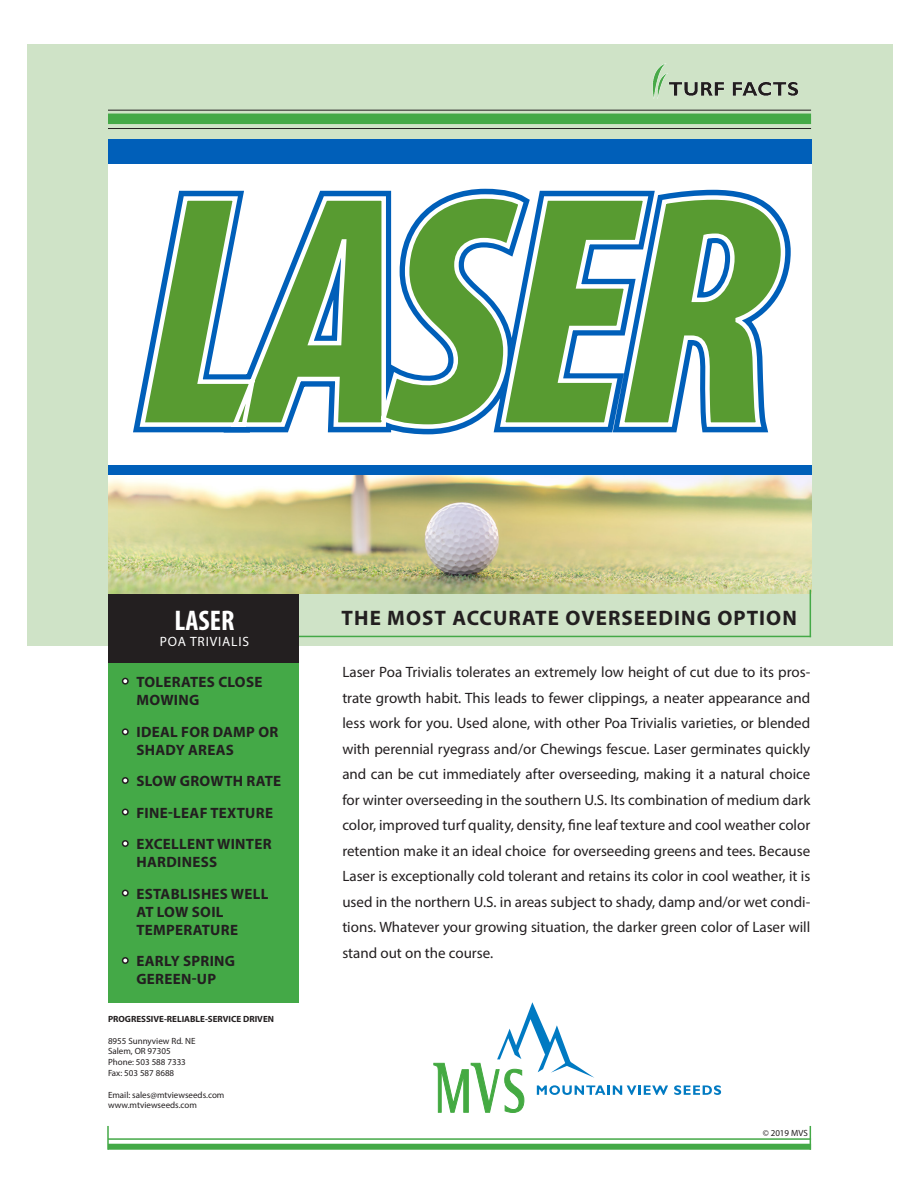
<style>
.page{position:relative;width:918px;height:1188px;background:#fff}
.page>*{position:absolute;margin:0;border:0;box-sizing:border-box;transform-origin:0 0}
.t1{font:700 condensed 28.5px "Myriad Pro";color:#fff}
.t2{font:700 21px "Myriad Pro";letter-spacing:.05em;color:#231f20}
.t3{font:15px/25.5px "Myriad Pro";color:#231f20;text-align:justify}
.t4{font:700 15px/18px "Myriad Pro";letter-spacing:.02em;color:#231f20}
.t5{font:13.5px "Myriad Pro";letter-spacing:.06em;color:#fff}
.t6{font:9px/10.8px "Myriad Pro";color:#231f20}
.t7{font:700 9px "Myriad Pro";color:#231f20}
</style>
<div class="page">
<div style="left:27px;top:44px;width:865px;height:602px;background:#cfe3c7"></div>
<svg style="left:674px;top:1085px;width:47px;height:10px"></svg>
<svg style="left:434px;top:1002px;width:234px;height:111px"></svg>
<img style="left:652px;top:63px;width:147px;height:36px">
<div style="left:108px;top:162px;width:703px;height:308px;background:#fff"></div>
<div style="left:108px;top:139px;width:703px;height:25px;background:#005fb9"></div>
<div style="left:108px;top:465px;width:703px;height:11px;background:#005fb9"></div>
<img style="left:108px;top:475px;width:703px;height:119px">
<hr style="left:290px;top:636px;width:521px;height:1px;background:#44a947">
<hr style="left:810px;top:590px;width:1px;height:47px;background:#44a947">
<div style="left:108px;top:594px;width:190px;height:69px;background:#231f20"></div>
<div style="left:108px;top:663px;width:190px;height:339px;background:#44a947"></div>
<hr style="left:108px;top:110px;width:703px;height:1px;background:#231f20">
<hr style="left:108px;top:128px;width:703px;height:1px;background:#231f20">
<div style="left:108px;top:114px;width:703px;height:10px;background:#44a947"></div>
<div style="left:108px;top:1144px;width:703px;height:6px;background:#44a947"></div>
<hr style="left:108px;top:1138px;width:703px;height:2px;background:#44a947">
<hr style="left:107px;top:1126px;width:2px;height:24px;background:#44a947">
<svg style="left:810px;top:1126px;width:1px;height:24px"></svg>
<div style="left:122px;top:678px;width:7px;height:7px;border:2px solid #231f20;border-radius:50%"></div>
<div style="left:122px;top:728px;width:7px;height:7px;border:2px solid #231f20;border-radius:50%"></div>
<div style="left:122px;top:777px;width:7px;height:7px;border:2px solid #231f20;border-radius:50%"></div>
<svg style="left:133px;top:188px;width:658px;height:247px"></svg>
<svg style="left:137px;top:192px;width:650px;height:239px"></svg>
<div style="left:122px;top:809px;width:7px;height:6px;border:2px solid #231f20;border-radius:50%"></div>
<div style="left:122px;top:840px;width:7px;height:7px;border:2px solid #231f20;border-radius:50%"></div>
<div style="left:122px;top:890px;width:7px;height:6px;border:2px solid #231f20;border-radius:50%"></div>
<div style="left:122px;top:957px;width:7px;height:7px;border:2px solid #231f20;border-radius:50%"></div>
<p class="t1" style="left:175px;top:602px;width:61px">LASER</p>
<p class="t5" style="left:160px;top:633px;width:91px">POA TRIVIALIS</p>
<p class="t4" style="left:136px;top:672px;width:127px">TOLERATES CLOSE<br>MOWING</p>
<p class="t4" style="left:136px;top:722px;width:143px">IDEAL FOR DAMP OR<br>SHADY AREAS</p>
<p class="t4" style="left:136px;top:771px;width:146px">SLOW GROWTH RATE</p>
<p class="t4" style="left:136px;top:803px;width:138px">FINE-LEAF TEXTURE</p>
<p class="t4" style="left:136px;top:834px;width:137px">EXCELLENT WINTER<br>HARDINESS</p>
<p class="t4" style="left:136px;top:884px;width:133px">ESTABLISHES WELL<br>AT LOW SOIL<br>TEMPERATURE</p>
<p class="t4" style="left:136px;top:951px;width:100px">EARLY SPRING<br>GEREEN-UP</p>
<p class="t7" style="left:108px;top:1013px;width:168px">PROGRESSIVE-RELIABLE-SERVICE DRIVEN</p>
<p class="t6" style="left:108px;top:1035px;width:89px">8955 Sunnyview Rd. NE</p>
<p class="t6" style="left:108px;top:1046px;width:79px">Salem, OR 97305<br>Phone: 503 588 7333</p>
<p class="t6" style="left:108px;top:1068px;width:68px">Fax: 503 587 8688</p>
<p class="t6" style="left:108px;top:1089px;width:118px">Email: sales@mtviewseeds.com</p>
<p class="t6" style="left:108px;top:1100px;width:91px">www.mtviewseeds.com</p>
<p class="t2" style="left:342px;top:604px;width:457px">THE MOST ACCURATE OVERSEEDING OPTION</p>
<p class="t3" style="left:342px;top:659px;width:470px">Laser Poa Trivialis tolerates an extremely low height of cut due to its pros&shy;trate growth habit. This leads to fewer clippings, a neater appearance and less work for you. Used alone, with other Poa Trivialis varieties, or blended with perennial ryegrass and/or Chewings fescue. Laser germinates quickly and can be cut immediately after overseeding, making it a natural choice for winter overseeding in the southern U.S. Its combination of medium dark color, improved turf quality, density, fine leaf texture and cool weather color retention make it an ideal choice for overseeding greens and tees. Because Laser is exceptionally cold tolerant and retains its color in cool weather, it is used in the northern U.S. in areas subject to shady, damp and/or wet condi&shy;tions. Whatever your growing situation, the darker green color of Laser will stand out on the course.</p>
<p class="t6" style="left:763px;top:1128px;width:47px">© 2019 MVS</p>
</div>
